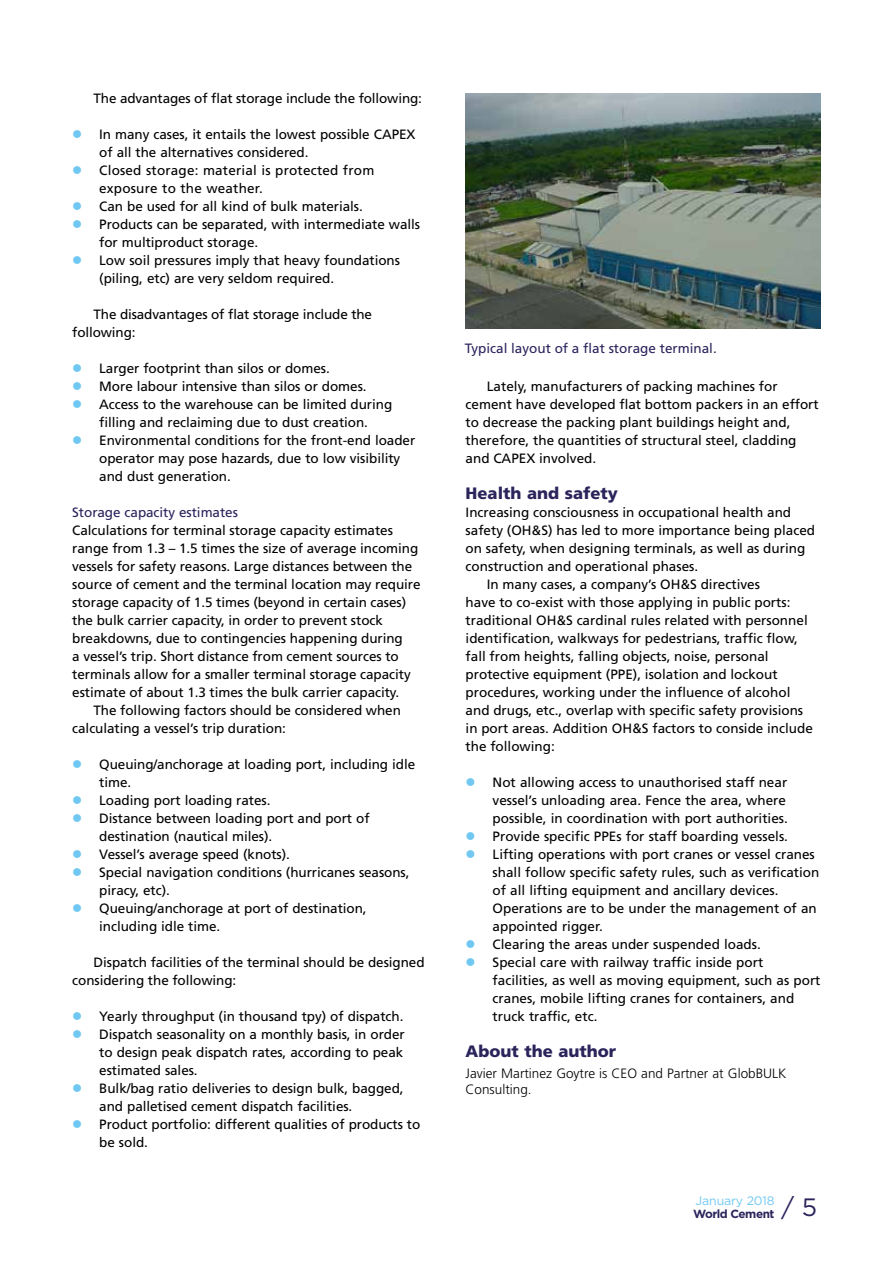
<style>
.page{position:relative;width:893px;height:1263px;background:#fff}
.page>*{position:absolute;margin:0;border:0;box-sizing:border-box;transform-origin:0 0}
.t1{font:900 16.5px "Frutiger";color:#2a245b}
.t2{font:13.5px/18px "Frutiger";letter-spacing:-.005em;color:#000}
.t3{font:13.5px "Frutiger";color:#2a245b}
.t4{font:13.5px/18px "Frutiger";letter-spacing:.015em;color:#000}
.t5{font:300 13.5px/16.2px "Frutiger";color:#000}
.t6{font:12.3px "Gotham";letter-spacing:-.01em;color:#70c8f2}
.t7{font:700 11.7px "Gotham";letter-spacing:-.04em;color:#2a245b}
.s1{color:#70c8f2}
</style>
<div class="page">
<img style="left:466px;top:94px;width:355px;height:234px">
<p class="t2" style="left:94px;top:89px;width:330px">The advantages of flat storage include the following:</p>
<p class="t2" style="left:99px;top:125px;width:318px;text-indent:-27px"><span class="s1">●</span> In many cases, it entails the lowest possible CAPEX of all the alternatives considered.</p>
<p class="t4" style="left:99px;top:161px;width:277px;text-indent:-27px"><span class="s1">●</span> Closed storage: material is protected from exposure to the weather.</p>
<p class="t2" style="left:72px;top:197px;width:292px"><span class="s1">●</span> Can be used for all kind of bulk materials.</p>
<p class="t2" style="left:99px;top:215px;width:322px;text-indent:-27px"><span class="s1">●</span> Products can be separated, with intermediate walls for multiproduct storage.</p>
<p class="t2" style="left:99px;top:251px;width:302px;text-indent:-27px"><span class="s1">●</span> Low soil pressures imply that heavy foundations (piling, etc) are very seldom required.</p>
<p class="t2" style="left:72px;top:305px;width:301px;text-indent:21px">The disadvantages of flat storage include the following:</p>
<p class="t2" style="left:72px;top:359px;width:259px"><span class="s1">●</span> Larger footprint than silos or domes.</p>
<p class="t2" style="left:72px;top:377px;width:296px"><span class="s1">●</span> More labour intensive than silos or domes.</p>
<p class="t2" style="left:72px;top:395px;width:321px;text-align:center"><span class="s1">●</span> Access to the warehouse can be limited during filling and reclaiming due to dust creation.</p>
<p class="t2" style="left:99px;top:431px;width:317px;text-indent:-27px"><span class="s1">●</span> Environmental conditions for the front-end loader operator may pose hazards, due to low visibility and dust generation.</p>
<p class="t3" style="left:72px;top:504px;width:167px">Storage capacity estimates</p>
<p class="t2" style="left:72px;top:521px;width:350px">Calculations for terminal storage capacity estimates range from 1.3 – 1.5 times the size of average incoming vessels for safety reasons. Large distances between the source of cement and the terminal location may require storage capacity of 1.5 times (beyond in certain cases) the bulk carrier capacity, in order to prevent stock breakdowns, due to contingencies happening during<br>a vessel’s trip. Short distance from cement sources to terminals allow for a smaller terminal storage capacity estimate of about 1.3 times the bulk carrier capacity.</p>
<p class="t2" style="left:72px;top:701px;width:330px;text-indent:21px">The following factors should be considered when calculating a vessel’s trip duration:</p>
<p class="t2" style="left:99px;top:755px;width:317px;text-indent:-27px"><span class="s1">●</span> Queuing/anchorage at loading port, including idle time.</p>
<p class="t2" style="left:72px;top:791px;width:200px"><span class="s1">●</span> Loading port loading rates.</p>
<p class="t2" style="left:99px;top:809px;width:272px;text-indent:-27px"><span class="s1">●</span> Distance between loading port and port of destination (nautical miles).</p>
<p class="t2" style="left:72px;top:845px;width:219px"><span class="s1">●</span> Vessel’s average speed (knots).</p>
<p class="t2" style="left:99px;top:863px;width:312px;text-indent:-27px"><span class="s1">●</span> Special navigation conditions (hurricanes seasons, piracy, etc).</p>
<p class="t2" style="left:99px;top:899px;width:269px;text-indent:-27px"><span class="s1">●</span> Queuing/anchorage at port of destination, including idle time.</p>
<p class="t2" style="left:72px;top:953px;width:354px;text-indent:21px">Dispatch facilities of the terminal should be designed considering the following:</p>
<p class="t2" style="left:72px;top:1007px;width:333px"><span class="s1">●</span> Yearly throughput (in thousand tpy) of dispatch.</p>
<p class="t2" style="left:99px;top:1025px;width:307px;text-align:justify;text-indent:-27px"><span class="s1">●</span> Dispatch seasonality on a monthly basis, in order to design peak dispatch rates, according to peak estimated sales.</p>
<p class="t2" style="left:99px;top:1079px;width:306px;text-indent:-27px"><span class="s1">●</span> Bulk/bag ratio deliveries to design bulk, bagged, and palletised cement dispatch facilities.</p>
<p class="t2" style="left:99px;top:1115px;width:323px;text-indent:-27px"><span class="s1">●</span> Product portfolio: different qualities of products to be sold.</p>
<p class="t3" style="left:465px;top:340px;width:253px">Typical layout of a flat storage terminal.</p>
<p class="t2" style="left:466px;top:377px;width:355px;text-indent:21px">Lately, manufacturers of packing machines for cement have developed flat bottom packers in an effort to decrease the packing plant buildings height and, therefore, the quantities of structural steel, cladding and CAPEX involved.</p>
<p class="t1" style="left:466px;top:483px;width:154px">Health and safety</p>
<p class="t2" style="left:466px;top:503px;width:327px">Increasing consciousness in occupational health and</p>
<p class="t2" style="left:466px;top:521px;width:351px">safety (OH&amp;S) has led to more importance being placed</p>
<p class="t2" style="left:466px;top:539px;width:341px">on safety, when designing terminals, as well as during</p>
<p class="t2" style="left:466px;top:557px;width:234px">construction and operational phases.</p>
<p class="t2" style="left:487px;top:575px;width:275px">In many cases, a company’s OH&amp;S directives</p>
<p class="t2" style="left:466px;top:593px;width:326px">have to co-exist with those applying in public ports:</p>
<p class="t2" style="left:466px;top:611px;width:344px">traditional OH&amp;S cardinal rules related with personnel</p>
<p class="t2" style="left:466px;top:629px;width:334px">identification, walkways for pedestrians, traffic flow,</p>
<p class="t2" style="left:466px;top:647px;width:305px">fall from heights, falling objects, noise, personal</p>
<p class="t2" style="left:466px;top:665px;width:314px">protective equipment (PPE), isolation and lockout</p>
<p class="t2" style="left:466px;top:683px;width:326px">procedures, working under the influence of alcohol</p>
<p class="t2" style="left:466px;top:701px;width:339px">and drugs, etc., overlap with specific safety provisions</p>
<p class="t2" style="left:466px;top:719px;width:349px">in port areas. Addition OH&amp;S factors to conside include</p>
<p class="t2" style="left:466px;top:737px;width:91px">the following:</p>
<p class="t2" style="left:493px;top:773px;width:297px;text-indent:-27px"><span class="s1">●</span> Not allowing access to unauthorised staff near vessel’s unloading area. Fence the area, where possible, in coordination with port authorities.</p>
<p class="t2" style="left:466px;top:827px;width:324px"><span class="s1">●</span> Provide specific PPEs for staff boarding vessels.</p>
<p class="t2" style="left:493px;top:845px;width:328px;text-indent:-27px"><span class="s1">●</span> Lifting operations with port cranes or vessel cranes shall follow specific safety rules, such as verification of all lifting equipment and ancillary devices.<br>Operations are to be under the management of an appointed rigger.</p>
<p class="t2" style="left:466px;top:935px;width:297px"><span class="s1">●</span> Clearing the areas under suspended loads.</p>
<p class="t2" style="left:493px;top:953px;width:329px;text-indent:-27px"><span class="s1">●</span> Special care with railway traffic inside port facilities, as well as moving equipment, such as port cranes, mobile lifting cranes for containers, and truck traffic, etc.</p>
<p class="t1" style="left:466px;top:1041px;width:152px">About the author</p>
<p class="t5" style="left:466px;top:1065px;width:322px">Javier Martinez Goytre is CEO and Partner at GlobBULK<br>Consulting.</p>
<p class="t7" style="left:693px;top:1207px;width:125px">World Cement <sup>/</sup> <sup>5</sup></p>
<p class="t6" style="left:696px;top:1194px;width:80px">January 2018</p>
</div>
